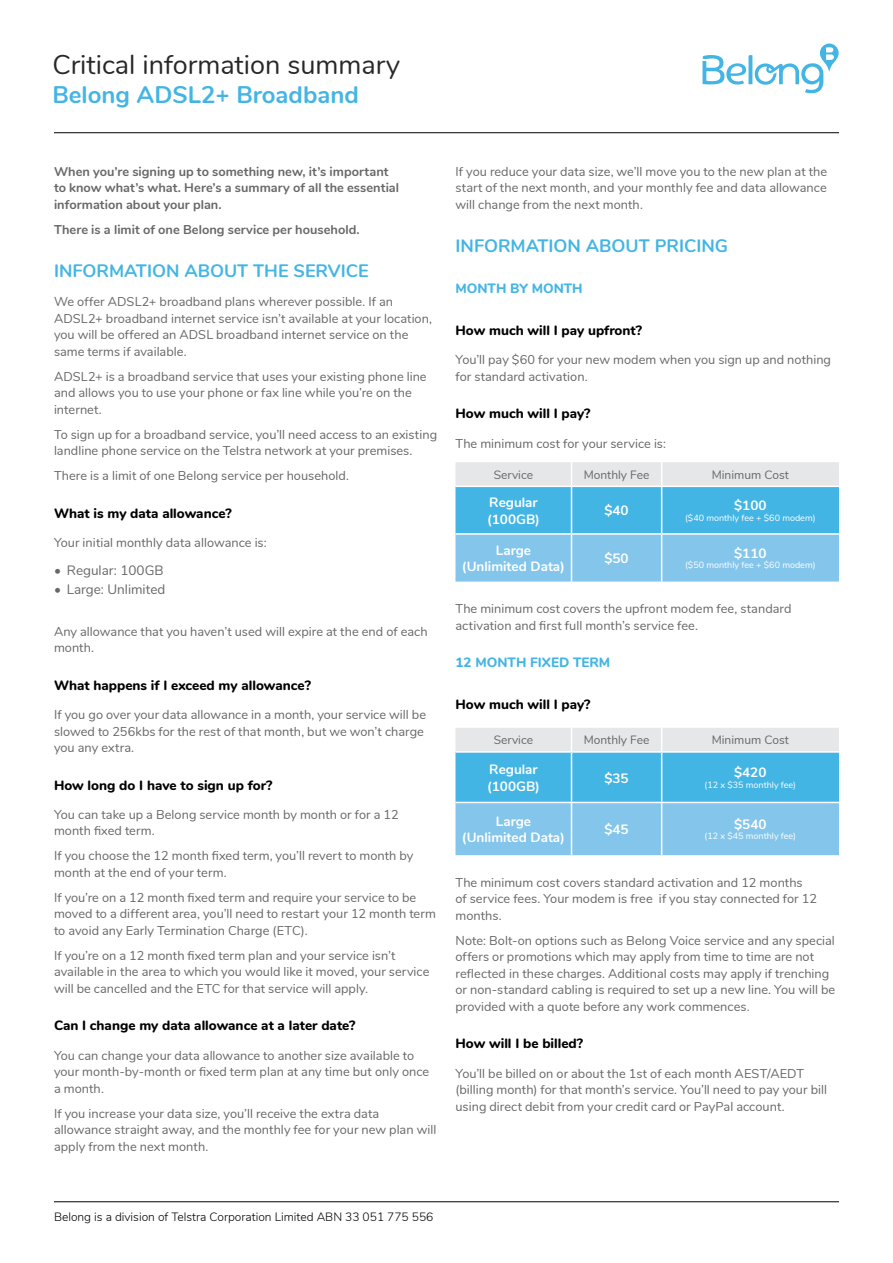
<style>
.page{position:relative;width:893px;height:1263px;background:#fff}
.page>*{position:absolute;margin:0;border:0;box-sizing:border-box;transform-origin:0 0}
.t1{font:27px "Nunito";color:#292829}
.t2{font:700 24px "Nunito";color:#43b5e4}
.t3{font:700 18px "Nunito";color:#43b5e4}
.t4{font:800 13.5px "Nunito";color:#000}
.t5{font:700 13.5px/16.5px "Nunito";color:#fff}
.t6{font:13.5px "Nunito";color:#666767}
.t7{font:800 13.5px "Nunito";color:#43b5e4}
.t8{font:12.75px/16.5px "Nunito";letter-spacing:.005em;color:#666767}
.t9{font:700 12.75px/16.5px "Nunito";letter-spacing:.005em;color:#666767}
.t10{font:300 12px "Nunito";color:#000}
.t11{font:12px "Nunito";color:#666767}
.t12{font:9px "Nunito";color:#fff}
</style>
<div class="page">
<svg style="left:455px;top:462px;width:384px;height:120px;background:#7fc6e7"></svg>
<hr style="left:455px;top:486px;width:116px;height:1px;background:#fff">
<hr style="left:571px;top:486px;width:91px;height:1px;background:#fff">
<hr style="left:571px;top:487px;width:1px;height:46px;background:#fff">
<hr style="left:662px;top:486px;width:177px;height:1px;background:#fff">
<hr style="left:661px;top:487px;width:1px;height:46px;background:#fff">
<hr style="left:455px;top:533px;width:116px;height:2px;background:#fff">
<hr style="left:571px;top:533px;width:91px;height:2px;background:#fff">
<hr style="left:571px;top:535px;width:1px;height:47px;background:#fff">
<hr style="left:662px;top:533px;width:177px;height:2px;background:#fff">
<hr style="left:661px;top:535px;width:1px;height:47px;background:#fff">
<svg style="left:455px;top:728px;width:384px;height:127px;background:#7dc5e7"></svg>
<hr style="left:455px;top:751px;width:116px;height:2px;background:#fff">
<hr style="left:571px;top:751px;width:91px;height:2px;background:#fff">
<hr style="left:571px;top:753px;width:1px;height:49px;background:#fff">
<hr style="left:662px;top:751px;width:177px;height:2px;background:#fff">
<hr style="left:661px;top:753px;width:1px;height:49px;background:#fff">
<hr style="left:455px;top:802px;width:116px;height:1px;background:#fff">
<hr style="left:571px;top:802px;width:91px;height:1px;background:#fff">
<hr style="left:571px;top:803px;width:1px;height:52px;background:#fff">
<hr style="left:662px;top:802px;width:177px;height:1px;background:#fff">
<hr style="left:661px;top:803px;width:1px;height:52px;background:#fff">
<hr style="left:54px;top:132px;width:785px;height:1px;background:#000">
<hr style="left:54px;top:1201px;width:785px;height:1px;background:#000">
<svg style="left:702px;top:44px;width:137px;height:50px"></svg>
<h1 class="t1" style="left:52px;top:45px;width:349px">Critical information summary</h1>
<h2 class="t2" style="left:52px;top:77px;width:308px">Belong ADSL2+ Broadband</h2>
<p class="t9" style="left:54px;top:162px;width:347px">When you’re signing up to something new, it’s important to know what’s what. Here’s a summary of all the essential information about your plan.</p>
<p class="t9" style="left:54px;top:220px;width:307px">There is a limit of one Belong service per household.</p>
<h3 class="t3" style="left:54px;top:257px;width:316px">INFORMATION ABOUT THE SERVICE</h3>
<p class="t8" style="left:54px;top:293px;width:380px">We offer ADSL2+ broadband plans wherever possible. If an ADSL2+ broadband internet service isn’t available at your location, you will be offered an ADSL broadband internet service on the same terms if available.</p>
<p class="t8" style="left:54px;top:367px;width:374px">ADSL2+ is a broadband service that uses your existing phone line and allows you to use your phone or fax line while you’re on the internet.</p>
<p class="t8" style="left:54px;top:425px;width:385px">To sign up for a broadband service, you’ll need access to an existing landline phone service on the Telstra network at your premises.</p>
<p class="t8" style="left:54px;top:467px;width:297px">There is a limit of one Belong service per household.</p>
<p class="t4" style="left:54px;top:503px;width:179px">What is my data allowance?</p>
<p class="t8" style="left:54px;top:533px;width:214px">Your initial monthly data allowance is:</p>
<p class="t6" style="left:54px;top:560px;width:111px">• Regular: 100GB</p>
<p class="t6" style="left:54px;top:580px;width:113px">• Large: Unlimited</p>
<p class="t8" style="left:54px;top:622px;width:375px">Any allowance that you haven’t used will expire at the end of each month.</p>
<p class="t4" style="left:54px;top:675px;width:258px">What happens if I exceed my allowance?</p>
<p class="t8" style="left:54px;top:706px;width:374px">If you go over your data allowance in a month, your service will be slowed to 256kbs for the rest of that month, but we won’t charge you any extra.</p>
<p class="t4" style="left:54px;top:775px;width:220px">How long do I have to sign up for?</p>
<p class="t8" style="left:54px;top:805px;width:346px">You can take up a Belong service month by month or for a 12 month fixed term.</p>
<p class="t8" style="left:54px;top:847px;width:361px">If you choose the 12 month fixed term, you’ll revert to month by month at the end of your term.</p>
<p class="t8" style="left:54px;top:888px;width:383px">If you’re on a 12 month fixed term and require your service to be moved to a different area, you’ll need to restart your 12 month term to avoid any Early Termination Charge (ETC).</p>
<p class="t8" style="left:54px;top:946px;width:377px">If you’re on a 12 month fixed term plan and your service isn’t available in the area to which you would like it moved, your service will be cancelled and the ETC for that service will apply.</p>
<p class="t4" style="left:54px;top:1015px;width:303px">Can I change my data allowance at a later date?</p>
<p class="t8" style="left:54px;top:1046px;width:377px">You can change your data allowance to another size available to your month-by-month or fixed term plan at any time but only once a month.</p>
<p class="t8" style="left:54px;top:1104px;width:384px">If you increase your data size, you’ll receive the extra data allowance straight away, and the monthly fee for your new plan will apply from the next month.</p>
<p class="t8" style="left:455px;top:162px;width:373px;text-align:justify">If you reduce your data size, we’ll move you to the new plan at the start of the next month, and your monthly fee and data allowance will change from the next month.</p>
<h3 class="t3" style="left:455px;top:232px;width:274px">INFORMATION ABOUT PRICING</h3>
<p class="t7" style="left:455px;top:279px;width:129px">MONTH BY MONTH</p>
<p class="t4" style="left:455px;top:321px;width:188px">How much will I pay upfront?</p>
<p class="t8" style="left:455px;top:351px;width:377px">You’ll pay $60 for your new modem when you sign up and nothing for standard activation.</p>
<p class="t4" style="left:455px;top:404px;width:136px">How much will I pay?</p>
<p class="t8" style="left:455px;top:434px;width:212px">The minimum cost for your service is:</p>
<p class="t11" style="left:494px;top:466px;width:41px">Service</p>
<p class="t11" style="left:584px;top:466px;width:67px">Monthly Fee</p>
<p class="t11" style="left:712px;top:466px;width:79px">Minimum Cost</p>
<p class="t5" style="left:487px;top:493px;width:54px">Regular (100GB)</p>
<p class="t5" style="left:604px;top:502px;width:26px">$40</p>
<p class="t5" style="left:734px;top:496px;width:34px">$100</p>
<p class="t12" style="left:685px;top:511px;width:132px">($40 monthly fee + $60 modem)</p>
<p class="t5" style="left:462px;top:541px;width:105px;text-align:center">Large (Unlimited Data)</p>
<p class="t5" style="left:604px;top:549px;width:26px">$50</p>
<p class="t5" style="left:734px;top:544px;width:34px">$110</p>
<p class="t12" style="left:685px;top:559px;width:132px">($50 monthly fee + $60 modem)</p>
<p class="t8" style="left:455px;top:600px;width:337px">The minimum cost covers the upfront modem fee, standard activation and first full month’s service fee.</p>
<p class="t7" style="left:455px;top:653px;width:156px">12 MONTH FIXED TERM</p>
<p class="t4" style="left:455px;top:694px;width:136px">How much will I pay?</p>
<p class="t11" style="left:494px;top:731px;width:41px">Service</p>
<p class="t11" style="left:584px;top:731px;width:67px">Monthly Fee</p>
<p class="t11" style="left:712px;top:731px;width:79px">Minimum Cost</p>
<p class="t5" style="left:487px;top:760px;width:54px">Regular (100GB)</p>
<p class="t5" style="left:604px;top:769px;width:26px">$35</p>
<p class="t5" style="left:734px;top:763px;width:34px">$420</p>
<p class="t12" style="left:704px;top:778px;width:93px">(12 x $35 monthly fee)</p>
<p class="t5" style="left:462px;top:812px;width:105px;text-align:center">Large (Unlimited Data)</p>
<p class="t5" style="left:604px;top:820px;width:26px">$45</p>
<p class="t5" style="left:734px;top:815px;width:34px">$540</p>
<p class="t12" style="left:704px;top:830px;width:93px">(12 x $45 monthly fee)</p>
<p class="t8" style="left:455px;top:873px;width:363px">The minimum cost covers standard activation and 12 months of service fees. Your modem is free if you stay connected for 12 months.</p>
<p class="t8" style="left:455px;top:931px;width:381px">Note: Bolt-on options such as Belong Voice service and any special offers or promotions which may apply from time to time are not reflected in these charges. Additional costs may apply if trenching or non-standard cabling is required to set up a new line. You will be provided with a quote before any work commences.</p>
<p class="t4" style="left:455px;top:1034px;width:129px">How will I be billed?</p>
<p class="t8" style="left:455px;top:1064px;width:373px">You’ll be billed on or about the 1st of each month AEST/AEDT (billing month) for that month’s service. You’ll need to pay your bill using direct debit from your credit card or PayPal account.</p>
<p class="t10" style="left:54px;top:1208px;width:381px">Belong is a division of Telstra Corporation Limited ABN 33 051 775 556</p>
</div>
